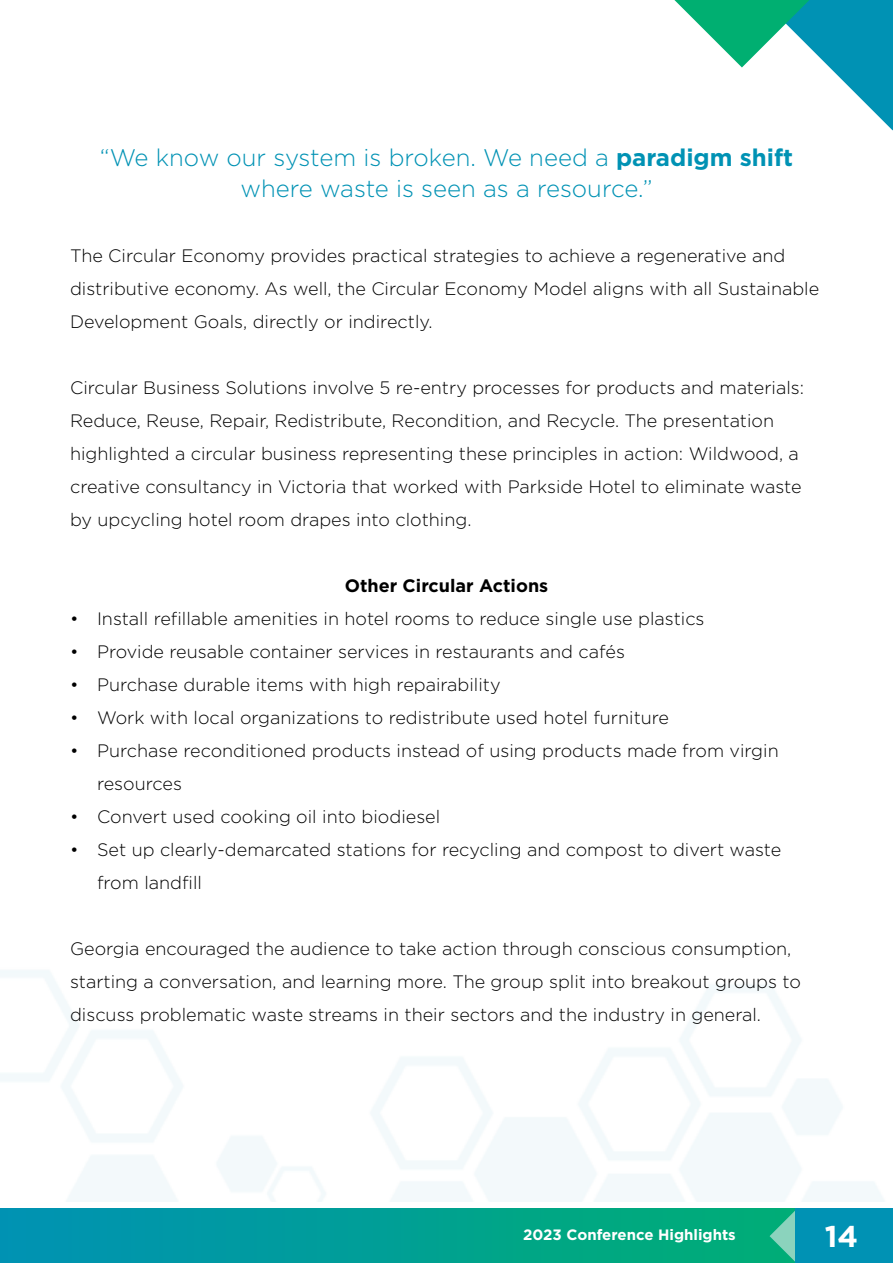
<style>
.page{position:relative;width:893px;height:1263px;background:#fff}
.page>*{position:absolute;margin:0;border:0;box-sizing:border-box;transform-origin:0 0}
.t1{font:700 30px "Gotham";color:#fff}
.t2{font:300 24px/31.5px "Gotham";color:#0092b4;text-align:center}
.t3{font:300 18px/33px "Gotham";color:#000}
.t4{font:700 18px "Gotham";color:#000}
.t5{font:700 15px "Gotham";color:#fff}
.s1{font-weight:700}
</style>
<div class="page">
<svg style="left:0;top:1208px;width:796px;height:55px;background:#009f94"></svg>
<svg style="left:770px;top:1210px;width:26px;height:53px"></svg>
<div style="left:796px;top:1208px;width:97px;height:55px;background:#0092b4"></div>
<svg style="left:674px;top:0;width:219px;height:130px"></svg>
<p class="t2" style="left:100px;top:141px;width:695px">“We know our system is broken. We need a <span class="s1">paradigm shift </span>where waste is seen as a resource.”</p>
<p class="t3" style="left:70px;top:239px;width:751px">The Circular Economy provides practical strategies to achieve a regenerative and distributive economy. As well, the Circular Economy Model aligns with all Sustainable<br>Development Goals, directly or indirectly.</p>
<p class="t3" style="left:70px;top:371px;width:736px">Circular Business Solutions involve 5 re-entry processes for products and materials:<br>Reduce, Reuse, Repair, Redistribute, Recondition, and Recycle. The presentation highlighted a circular business representing these principles in action: Wildwood, a creative consultancy in Victoria that worked with Parkside Hotel to eliminate waste by upcycling hotel room drapes into clothing.</p>
<p class="t4" style="left:345px;top:575px;width:205px">Other Circular Actions</p>
<p class="t3" style="left:70px;top:602px;width:636px">• Install refillable amenities in hotel rooms to reduce single use plastics</p>
<p class="t3" style="left:70px;top:635px;width:556px">• Provide reusable container services in restaurants and cafés</p>
<p class="t3" style="left:70px;top:668px;width:432px">• Purchase durable items with high repairability</p>
<p class="t3" style="left:70px;top:701px;width:601px">• Work with local organizations to redistribute used hotel furniture</p>
<p class="t3" style="left:97px;top:734px;width:683px;text-indent:-27px">• Purchase reconditioned products instead of using products made from virgin resources</p>
<p class="t3" style="left:70px;top:800px;width:372px">• Convert used cooking oil into biodiesel</p>
<p class="t3" style="left:97px;top:833px;width:686px;text-indent:-27px">• Set up clearly-demarcated stations for recycling and compost to divert waste from landfill</p>
<p class="t3" style="left:70px;top:932px;width:732px">Georgia encouraged the audience to take action through conscious consumption, starting a conversation, and learning more. The group split into breakout groups to discuss problematic waste streams in their sectors and the industry in general.</p>
<p class="t5" style="left:523px;top:1226px;width:214px">2023 Conference Highlights</p>
<p class="t1" style="left:825px;top:1219px;width:35px">14</p>
</div>
